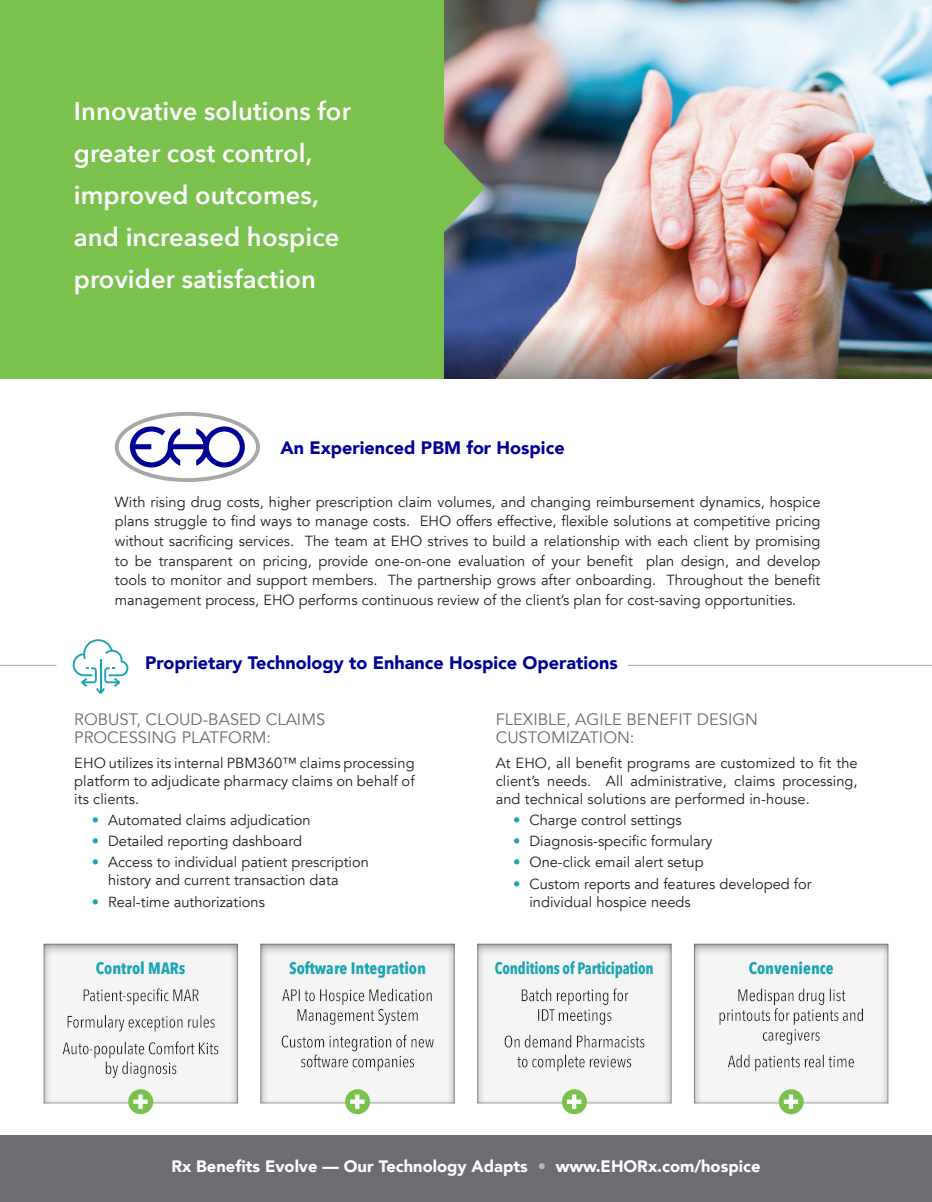
<style>
.page{position:relative;width:932px;height:1202px;background:#fff}
.page>*{position:absolute;margin:0;border:0;box-sizing:border-box;transform-origin:0 0}
.t1{font:600 25.5px/42px "Avenir Next";letter-spacing:.005em;color:#fff}
.t2{font:900 18px "Avenir";color:#009}
.t3{font:16.5px/18px "Avenir";color:#6c6d70}
.t4{font:900 16.5px "Avenir";color:#fff}
.t5{font:700 16.5px "Avenir Next Condensed";letter-spacing:-.005em;color:#1ca4b4}
.t6{font:700 16.5px "Avenir Next Condensed";letter-spacing:-.005em;color:#1ca4b4;scale:.92 1}
.t7{font:14.7px/18px "Avenir";color:#231f20;text-align:justify}
.s1{color:#1ca4b4}
.s2{color:#b4b8bd}
</style>
<div class="page">
<img style="left:443px;top:0;width:489px;height:326px">
<img style="left:443px;top:326px;width:489px;height:52px">
<div style="left:0;top:1135px;width:932px;height:67px;background:#6c6d70"></div>
<svg style="left:115px;top:412px;width:145px;height:70px"></svg>
<svg style="left:73px;top:639px;width:55px;height:55px"></svg>
<div style="left:0;top:0;width:443px;height:378px;background:#7ac24d"></div>
<svg style="left:443px;top:142px;width:42px;height:91px;background:#6d935f"></svg>
<hr style="left:0;top:665px;width:56px;height:1px;background:#a8a8a8">
<hr style="left:628px;top:665px;width:304px;height:1px;background:#a8a8a8">
<div style="left:128px;top:1089px;width:25px;height:25px;background:#7ac24d;border-radius:50%"></div>
<svg style="left:43px;top:943px;width:195px;height:165px"></svg>
<div style="left:345px;top:1089px;width:25px;height:25px;background:#7ac24d;border-radius:50%"></div>
<svg style="left:260px;top:943px;width:195px;height:165px"></svg>
<div style="left:562px;top:1089px;width:25px;height:25px;background:#7ac24d;border-radius:50%"></div>
<svg style="left:477px;top:943px;width:195px;height:165px"></svg>
<div style="left:778px;top:1089px;width:25px;height:25px;background:#7ac24d;border-radius:50%"></div>
<svg style="left:694px;top:943px;width:195px;height:165px"></svg>
<p class="t1" style="left:74px;top:90px;width:279px">Innovative solutions for greater cost control, improved outcomes, and increased hospice provider satisfaction</p>
<p class="t2" style="left:280px;top:432px;width:285px">An Experienced PBM for Hospice</p>
<p class="t7" style="left:115px;top:492px;width:707px;line-height:19.5px">With rising drug costs, higher prescription claim volumes, and changing reimbursement dynamics, hospice plans struggle to find ways to manage costs. EHO offers effective, flexible solutions at competitive pricing without sacrificing services. The team at EHO strives to build a relationship with each client by promising to be transparent on pricing, provide one-on-one evaluation of your benefit plan design, and develop tools to monitor and support members. The partnership grows after onboarding. Throughout the benefit management process, EHO performs continuous review of the client’s plan for cost-saving opportunities.</p>
<p class="t2" style="left:145px;top:647px;width:474px">Proprietary Technology to Enhance Hospice Operations</p>
<p class="t3" style="left:74px;top:710px;width:252px">ROBUST, CLOUD-BASED CLAIMS<br>PROCESSING PLATFORM:</p>
<p class="t7" style="left:74px;top:754px;width:342px">EHO utilizes its internal PBM360™ claims processing platform to adjudicate pharmacy claims on behalf of its clients.</p>
<p class="t7" style="left:92px;top:811px;width:220px"><span class="s1">•</span> Automated claims adjudication</p>
<p class="t7" style="left:92px;top:832px;width:212px"><span class="s1">•</span> Detailed reporting dashboard</p>
<p class="t7" style="left:108px;top:853px;width:262px;text-indent:-16px"><span class="s1">•</span> Access to individual patient prescription history and current transaction data</p>
<p class="t7" style="left:92px;top:893px;width:174px"><span class="s1">•</span> Real-time authorizations</p>
<p class="t3" style="left:495px;top:710px;width:264px">FLEXIBLE, AGILE BENEFIT DESIGN<br>CUSTOMIZATION:</p>
<p class="t7" style="left:495px;top:754px;width:363px">At EHO, all benefit programs are customized to fit the client’s needs. All administrative, claims processing, and technical solutions are performed in-house.</p>
<p class="t7" style="left:513px;top:811px;width:170px"><span class="s1">•</span> Charge control settings</p>
<p class="t7" style="left:513px;top:832px;width:201px"><span class="s1">•</span> Diagnosis-specific formulary</p>
<p class="t7" style="left:513px;top:853px;width:192px"><span class="s1">•</span> One-click email alert setup</p>
<p class="t7" style="left:529px;top:875px;width:284px;text-indent:-16px"><span class="s1">•</span> Custom reports and features developed for individual hospice needs</p>
<p class="t5" style="left:96px;top:958px;width:91px">Control MARs</p>
<p class="t5" style="left:289px;top:958px;width:138px">Software Integration</p>
<p class="t6" style="left:495px;top:958px;width:174px">Conditions of Participation</p>
<p class="t5" style="left:748px;top:958px;width:86px">Convenience</p>
<p class="t4" style="left:171px;top:1152px;width:590px">Rx Benefits Evolve — Our Technology Adapts <span class="s2">•</span> www.EHORx.com/hospice</p>
</div>
